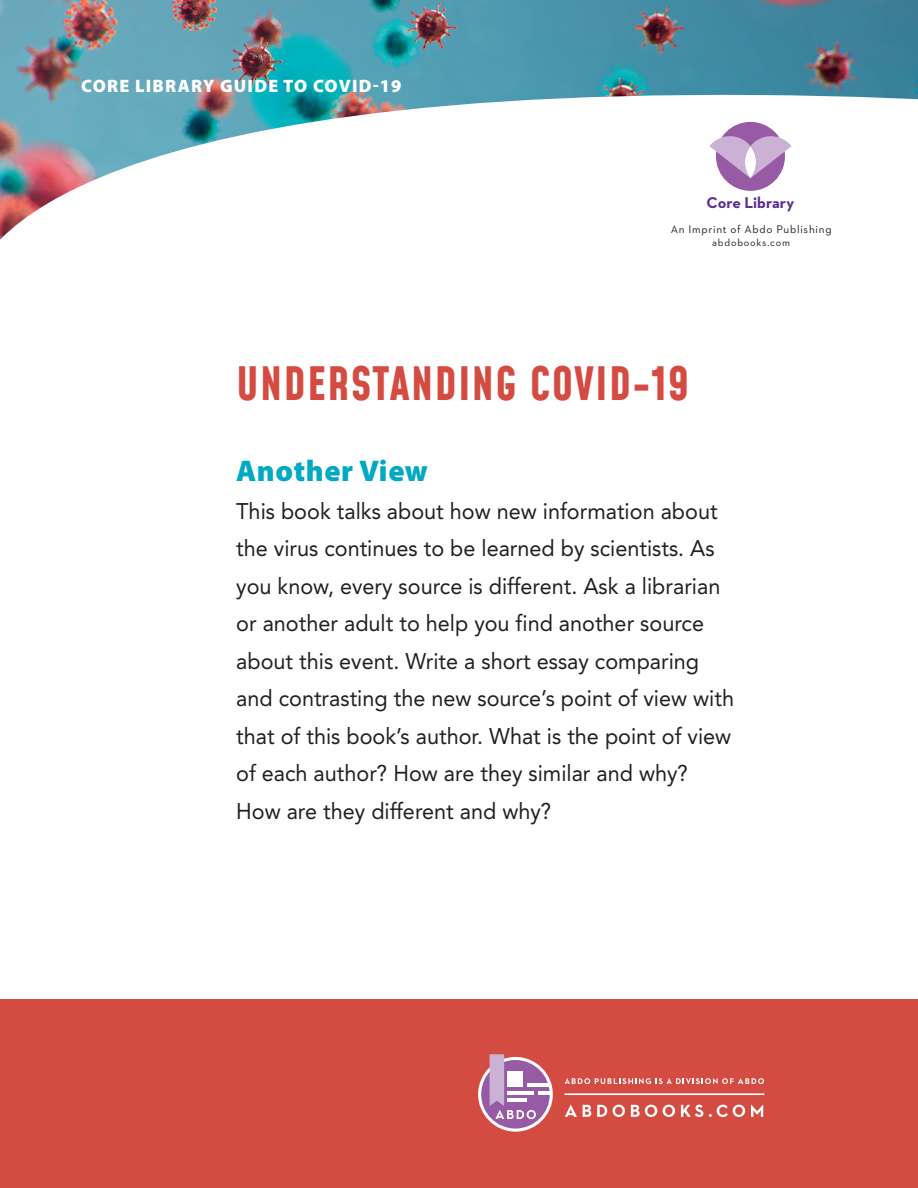
<style>
.page{position:relative;width:918px;height:1188px;background:#fff}
.page>*{position:absolute;margin:0;border:0;box-sizing:border-box;transform-origin:0 0}
.WEB_-_book_title{font:700 45px "Mohave";letter-spacing:.02em;color:#d44b41}
.WEB_-_subhead{font:900 30px "Myriad Pro";letter-spacing:.02em;color:#00a9c2}
.WEB_-_main_text_NO_I{font:22.5px/37.5px "Avenir LT Std";color:#231f20;scale:.96 1}
.t1{font:900 18px "Myriad Pro";letter-spacing:.07em;color:#fff}
.t2{font:700 15.9px "Neutraface 2 Text";color:#5b2e91}
.t3{font:11.25px "Neutraface 2 Text";letter-spacing:.065em;color:#231f20}
.t4{font:10.5px "Neutraface 2 Text";letter-spacing:.07em;color:#231f20}
</style>
<div class="page">
<div style="left:0;top:999px;width:918px;height:189px;background:#d44b41"></div>
<svg style="left:478px;top:1057px;width:75px;height:75px"></svg>
<div style="left:481px;top:1060px;width:69px;height:69px;background:#975aa5;border-radius:50%"></div>
<hr style="left:527px;top:1084px;width:24px;height:3px;background:#fff">
<hr style="left:538px;top:1091px;width:13px;height:4px;background:#fff">
<svg style="left:490px;top:1054px;width:46px;height:65px"></svg>
<svg style="left:565px;top:1105px;width:12px;height:12px"></svg>
<svg style="left:583px;top:1105px;width:8px;height:12px"></svg>
<svg style="left:597px;top:1105px;width:10px;height:12px"></svg>
<svg style="left:613px;top:1105px;width:12px;height:12px"></svg>
<svg style="left:631px;top:1105px;width:26px;height:12px"></svg>
<svg style="left:663px;top:1105px;width:12px;height:12px"></svg>
<svg style="left:681px;top:1105px;width:22px;height:12px"></svg>
<svg style="left:709px;top:1105px;width:36px;height:12px"></svg>
<svg style="left:751px;top:1105px;width:12px;height:12px"></svg>
<svg style="left:565px;top:1078px;width:199px;height:6px"></svg>
<hr style="left:565px;top:1093px;width:199px;height:2px;background:#fff">
<img style="left:0;top:0;width:918px;height:240px">
<p class="t1" style="left:81px;top:76px;width:322px">CORE LIBRARY GUIDE TO COVID-19</p>
<p class="t2" style="left:707px;top:193px;width:89px">Core Library</p>
<p class="t3" style="left:671px;top:222px;width:162px">An Imprint of Abdo Publishing</p>
<p class="t4" style="left:712px;top:236px;width:79px">abdobooks.com</p>
<p class="WEB_-_book_title" style="left:236px;top:355px;width:455px">UNDERSTANDING COVID-19</p>
<p class="WEB_-_subhead" style="left:236px;top:454px;width:193px">Another View</p>
<p class="WEB_-_main_text_NO_I" style="left:236px;top:492px;width:520px">This book talks about how new information about the virus continues to be learned by scientists. As you know, every source is different. Ask a librarian or another adult to help you find another source about this event. Write a short essay comparing and contrasting the new source’s point of view with that of this book’s author. What is the point of view of each author? How are they similar and why?<br>How are they different and why?</p>
</div>
